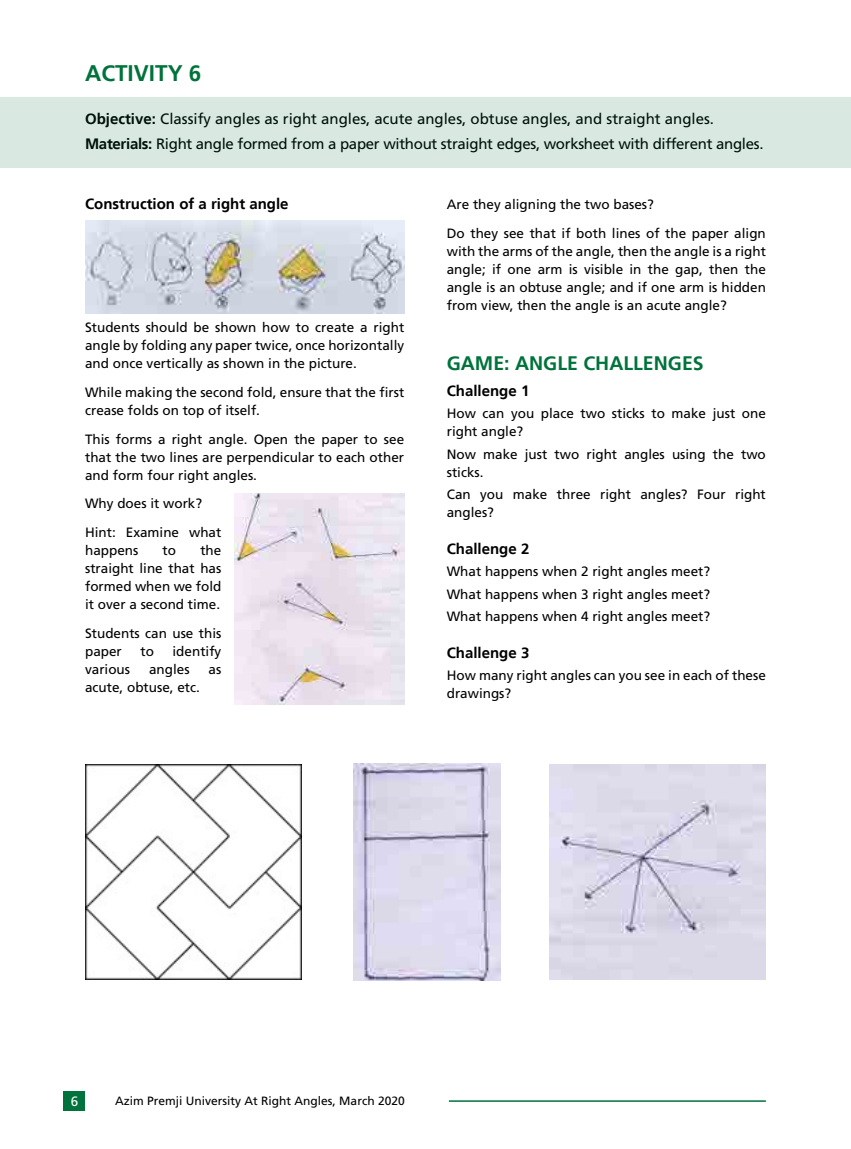
<style>
.page{position:relative;width:851px;height:1149px;background:#fff}
.page>*{position:absolute;margin:0;border:0;box-sizing:border-box;transform-origin:0 0}
.t1{font:700 22.5px "Frutiger LT";color:#00723b}
.t2{font:700 19.5px "Frutiger LT";color:#00723b}
.t3{font:15px/24.3px "Frutiger";letter-spacing:-.02em;color:#000}
.t4{font:700 15px "Frutiger LT";color:#000}
.t5{font:13.5px/18px "Frutiger";color:#000}
.t6{font:13.5px "Frutiger";color:#fff}
.t7{font:12px "Frutiger";color:#000}
.s1{font-family:"Frutiger LT";font-weight:700}
</style>
<div class="page">
<div style="left:64px;top:1091px;width:21px;height:19px;background:#00723b"></div>
<hr style="left:449px;top:1099px;width:316px;height:2px;background:#00723b">
<img style="left:85px;top:221px;width:319px;height:92px">
<div style="left:0;top:97px;width:850px;height:70px;background:#d9e9e1"></div>
<img style="left:234px;top:493px;width:170px;height:211px">
<img style="left:86px;top:764px;width:216px;height:215px">
<img style="left:549px;top:764px;width:216px;height:214px">
<img style="left:353px;top:763px;width:147px;height:216px">
<h1 class="t1" style="left:85px;top:60px;width:118px">ACTIVITY 6</h1>
<p class="t3" style="left:85px;top:107px;width:680px"><span class="s1">Objective:</span> Classify angles as right angles, acute angles, obtuse angles, and straight angles.<br><span class="s1">Materials:</span> Right angle formed from a paper without straight edges, worksheet with different angles.</p>
<p class="t4" style="left:85px;top:195px;width:205px">Construction of a right angle</p>
<p class="t5" style="left:85px;top:318px;width:320px;text-align:justify">Students should be shown how to create a right angle by folding any paper twice, once horizontally and once vertically as shown in the picture.</p>
<p class="t5" style="left:85px;top:383px;width:320px">While making the second fold, ensure that the first crease folds on top of itself.</p>
<p class="t5" style="left:85px;top:429px;width:320px;text-align:justify">This forms a right angle. Open the paper to see that the two lines are perpendicular to each other and form four right angles.</p>
<p class="t5" style="left:85px;top:489px;width:138px;line-height:28.7px">Why does it work?<br>Hint: Examine what</p>
<p class="t5" style="left:85px;top:541px;width:55px">happens</p>
<p class="t5" style="left:163px;top:541px;width:15px">to</p>
<p class="t5" style="left:85px;top:541px;width:138px;text-align:justify;text-indent:115px">the straight line that has formed when we fold it over a second time.</p>
<p class="t5" style="left:85px;top:623px;width:138px">Students can use this paper</p>
<p class="t5" style="left:140px;top:641px;width:15px">to</p>
<p class="t5" style="left:172px;top:641px;width:50px">identify</p>
<p class="t5" style="left:85px;top:659px;width:47px">various</p>
<p class="t5" style="left:149px;top:659px;width:42px">angles</p>
<p class="t5" style="left:208px;top:659px;width:14px">as</p>
<p class="t5" style="left:85px;top:677px;width:116px">acute, obtuse, etc.</p>
<p class="t5" style="left:446px;top:190px;width:320px;line-height:28.7px">Are they aligning the two bases?<br>Do they see that if both lines of the paper align</p>
<p class="t5" style="left:446px;top:242px;width:320px;text-align:justify">with the arms of the angle, then the angle is a right angle; if one arm is visible in the gap, then the angle is an obtuse angle; and if one arm is hidden from view, then the angle is an acute angle?</p>
<h2 class="t2" style="left:446px;top:351px;width:258px">GAME: ANGLE CHALLENGES</h2>
<p class="t4" style="left:446px;top:382px;width:84px">Challenge 1</p>
<p class="t5" style="left:446px;top:404px;width:320px">How can you place two sticks to make just one right angle?</p>
<p class="t5" style="left:446px;top:444px;width:320px">Now make just two right angles using the two sticks.</p>
<p class="t5" style="left:446px;top:485px;width:320px">Can you make three right angles? Four right angles?</p>
<p class="t4" style="left:446px;top:540px;width:84px">Challenge 2</p>
<p class="t5" style="left:446px;top:560px;width:265px;line-height:22.2px;text-align:justify">What happens when 2 right angles meet?<br>What happens when 3 right angles meet?<br>What happens when 4 right angles meet?</p>
<p class="t4" style="left:446px;top:643px;width:84px">Challenge 3</p>
<p class="t5" style="left:446px;top:666px;width:320px">How many right angles can you see in each of these drawings?</p>
<p class="t6" style="left:71px;top:1092px;width:9px">6</p>
<p class="t7" style="left:115px;top:1093px;width:291px">Azim Premji University At Right Angles, March 2020</p>
</div>
